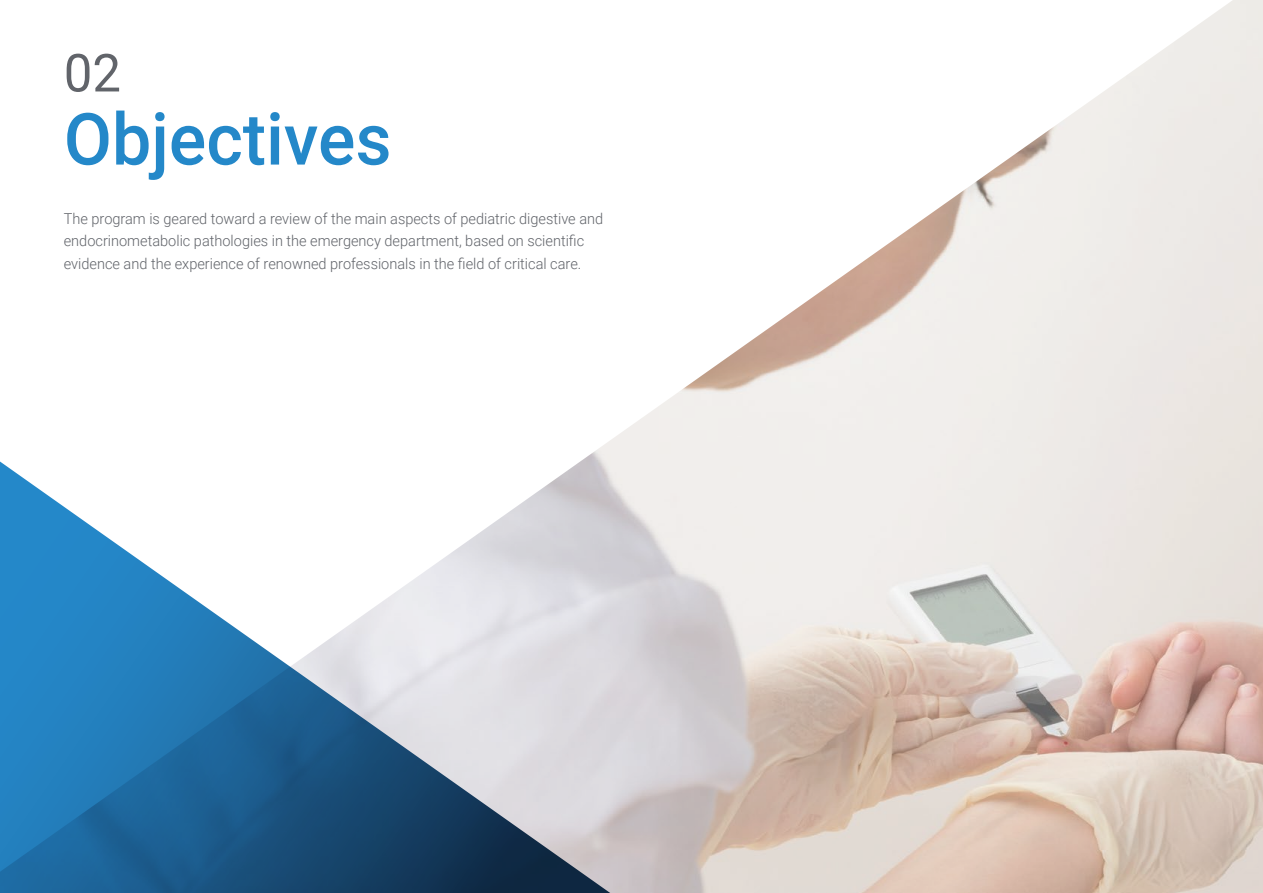
<style>
.page{position:relative;width:1263px;height:893px;background:#fff}
.page>*{position:absolute;margin:0;border:0;box-sizing:border-box;transform-origin:0 0}
.t1{font:500 72px "Roboto";color:#2488c9}
.t2{font:52.5px "Roboto";color:#61646a}
.t3{font:300 15px/22.5px "Roboto";color:#61646a}
</style>
<div class="page">
<img style="left:603px;top:0;width:660px;height:893px">
<svg style="left:0;top:446px;width:640px;height:447px"></svg>
<h2 class="t2" style="left:64px;top:36px;width:59px">02</h2>
<h1 class="t1" style="left:64px;top:89px;width:329px">Objectives</h1>
<p class="t3" style="left:64px;top:207px;width:541px">The program is geared toward a review of the main aspects of pediatric digestive and endocrinometabolic pathologies in the emergency department, based on scientific evidence and the experience of renowned professionals in the field of critical care.</p>
</div>
